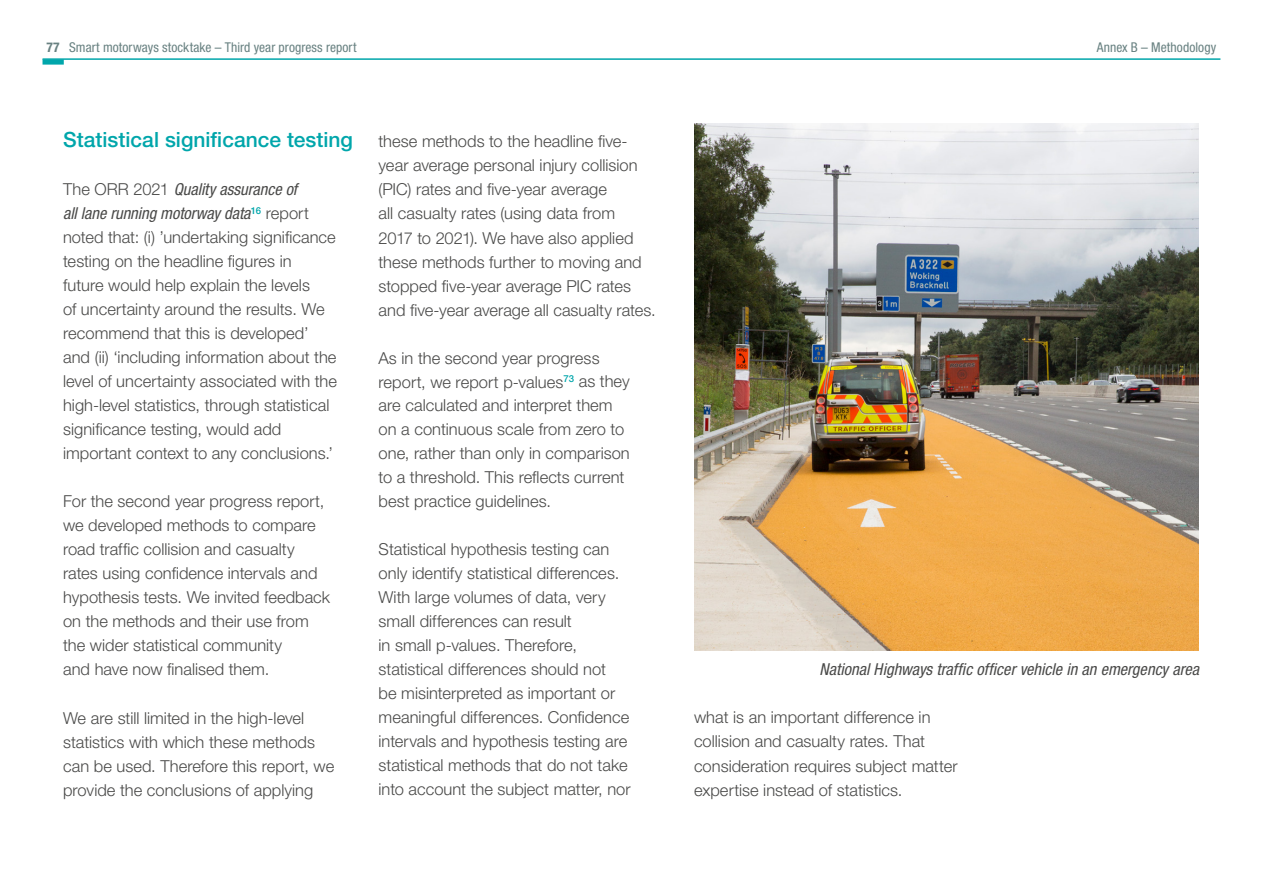
<style>
.page{position:relative;width:1263px;height:893px;background:#fff}
.page>*{position:absolute;margin:0;border:0;box-sizing:border-box;transform-origin:0 0}
.t1{font:500 21px "Helvetica Neue LT Pro";color:#00a6ab}
.t2{font:300 16.5px/24px "Helvetica Neue LT Pro";color:#4a4a49}
.t3{font:italic condensed 16.5px "Helvetica Neue LT Pro";color:#4a4a49}
.t4{font:condensed 13.5px "Helvetica Neue LT Pro";letter-spacing:.005em;color:#688181}
.s1{font-weight:700}
.s2{font-weight:400;font-style:italic;font-stretch:condensed}
</style>
<div class="page">
<img style="left:694px;top:123px;width:504px;height:528px">
<hr style="left:43px;top:58px;width:1177px;height:2px;background:#00a6ab">
<div style="left:43px;top:59px;width:21px;height:6px;background:#00a6ab"></div>
<p class="t4" style="left:47px;top:39px;width:312px"><span class="s1">77</span> Smart motorways stocktake – Third year progress report</p>
<p class="t4" style="left:1097px;top:39px;width:121px">Annex B – Methodology</p>
<p class="t1" style="left:63px;top:127px;width:291px">Statistical significance testing</p>
<p class="t2" style="left:63px;top:177px;width:275px">The ORR 2021 <span class="s2">Quality assurance of<br>all lane running motorway data</span><sup>16</sup> report noted that: (i) ’undertaking significance testing on the headline figures in<br>future would help explain the levels<br>of uncertainty around the results. We recommend that this is developed’ and (ii) ‘including information about the level of uncertainty associated with the high-level statistics, through statistical significance testing, would add important context to any conclusions.’</p>
<p class="t2" style="left:63px;top:489px;width:269px">For the second year progress report, we developed methods to compare road traffic collision and casualty rates using confidence intervals and hypothesis tests. We invited feedback on the methods and their use from the wider statistical community<br>and have now finalised them.</p>
<p class="t2" style="left:63px;top:705px;width:273px">We are still limited in the high-level statistics with which these methods can be used. Therefore this report, we provide the conclusions of applying</p>
<p class="t2" style="left:379px;top:129px;width:279px">these methods to the headline five&shy;year average personal injury collision (PIC) rates and five-year average<br>all casualty rates (using data from<br>2017 to 2021). We have also applied these methods further to moving and stopped five-year average PIC rates and five-year average all casualty rates.</p>
<p class="t2" style="left:379px;top:345px;width:253px">As in the second year progress report, we report p-values<sup>73</sup> as they are calculated and interpret them on a continuous scale from zero to one, rather than only in comparison to a threshold. This reflects current best practice guidelines.</p>
<p class="t2" style="left:379px;top:537px;width:254px">Statistical hypothesis testing can only identify statistical differences.<br>With large volumes of data, very small differences can result<br>in small p-values. Therefore, statistical differences should not<br>be misinterpreted as important or meaningful differences. Confidence intervals and hypothesis testing are statistical methods that do not take into account the subject matter, nor</p>
<p class="t3" style="left:819px;top:659px;width:381px">National Highways traffic officer vehicle in an emergency area</p>
<p class="t2" style="left:694px;top:705px;width:265px">what is an important difference in collision and casualty rates. That consideration requires subject matter expertise instead of statistics.</p>
</div>
